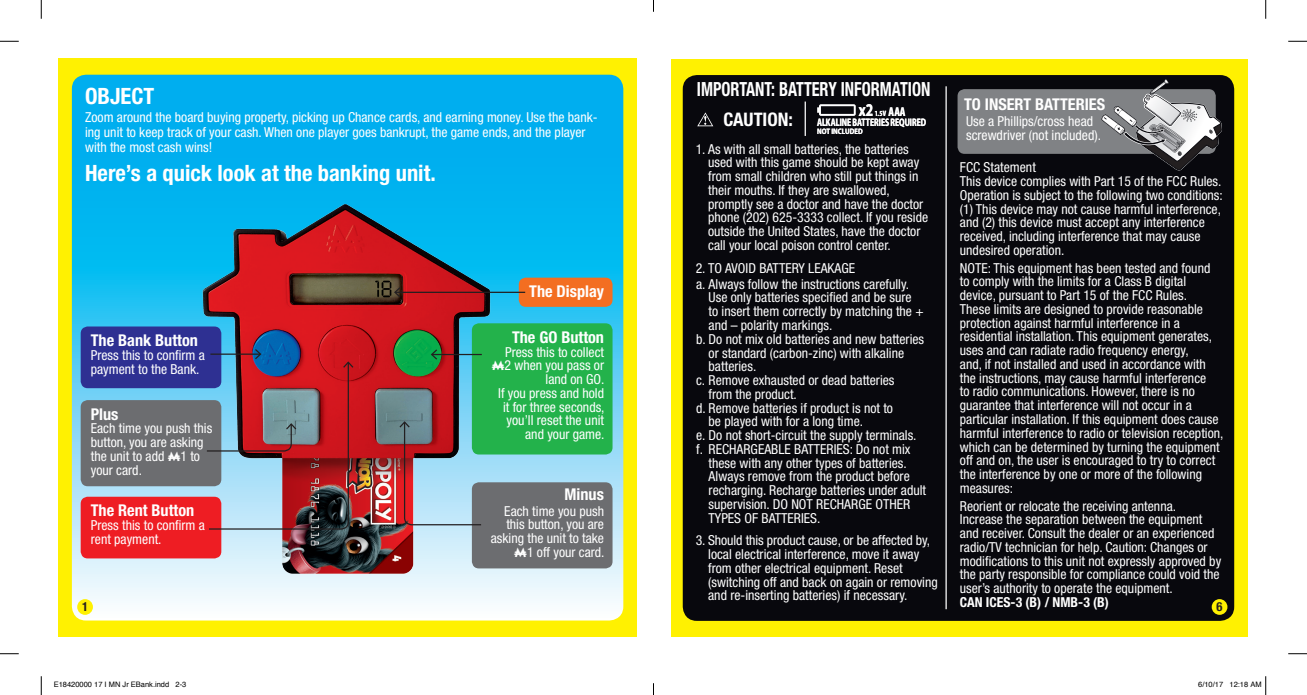
<style>
.page{position:relative;width:1307px;height:695px;background:#fff}
.page>*{position:absolute;margin:0;border:0;box-sizing:border-box;transform-origin:0 0}
.t1{font:700 condensed 22.5px "Helvetica Neue";color:#fff}
.t2{font:700 condensed 19.5px "Helvetica Neue";color:#fff;scale:.83 1}
.t3{font:700 condensed 18.62px "Helvetica Neue";color:#fff}
.t4{font:700 18px "Myriad Pro";color:#fff;scale:.75 1}
.t5{font:700 condensed 16.25px "Helvetica Neue";color:#fff}
.t6{font:condensed 13.75px/13.8px "Helvetica Neue";color:#fff}
.t7{font:700 condensed 13.75px "Helvetica Neue";color:#fff}
.t8{font:700 condensed 12.5px "Helvetica Neue";color:#231f20}
.t9{font:700 11px "Myriad Pro";color:#fff;scale:.7 1}
.t10{font:700 8px "Myriad Pro";color:#fff;scale:.84 1}
.t11{font:700 condensed 7.75px "Myriad Pro";color:#fff;scale:.95 1}
.t12{font:7.5px "Helvetica";color:#000}
.s1{font-size:12.75px}
</style>
<div class="page">
<div style="left:58px;top:58px;width:578px;height:578px;background:#fff101"></div>
<div style="left:671px;top:59px;width:577px;height:577px;background:#fff101"></div>
<svg style="left:72px;top:75px;width:551px;height:545px"></svg>
<div style="left:81px;top:326px;width:140px;height:62px;background:#2e3092;border-radius:7px"></div>
<div style="left:472px;top:323px;width:140px;height:131px;background:#23b24b;border-radius:7px"></div>
<div style="left:519px;top:277px;width:93px;height:30px;background:#f36e21;border-radius:7px"></div>
<div style="left:81px;top:496px;width:140px;height:62px;background:#ee1d23;border-radius:7px"></div>
<div style="left:81px;top:400px;width:140px;height:86px;background:#6c6d70;border-radius:7px"></div>
<div style="left:472px;top:482px;width:140px;height:86px;background:#6c6d70;border-radius:7px"></div>
<div style="left:682px;top:75px;width:552px;height:545px;background:#08080d;border-radius:14px"></div>
<hr style="left:945px;top:86px;width:1px;height:523px;background:#fff">
<hr style="left:804px;top:101px;width:2px;height:35px;background:#fff">
<div style="left:957px;top:89px;width:258px;height:65px;background:#808285;border-radius:7px"></div>
<div style="left:77px;top:599px;width:16px;height:15px;background:#fff101;border-radius:50%"></div>
<div style="left:1211px;top:599px;width:16px;height:15px;background:#fff101;border-radius:50%"></div>
<img style="left:169px;top:188px;width:359px;height:413px">
<hr style="left:432px;top:354px;width:50px;height:1px;background:#231f20">
<svg style="left:430px;top:348px;width:8px;height:13px"></svg>
<hr style="left:395px;top:291px;width:130px;height:2px;background:#231f20">
<svg style="left:393px;top:286px;width:9px;height:13px"></svg>
<svg style="left:206px;top:347px;width:149px;height:183px"></svg>
<svg style="left:398px;top:420px;width:84px;height:106px"></svg>
<svg style="left:817px;top:104px;width:38px;height:12px"></svg>
<svg style="left:697px;top:112px;width:16px;height:14px"></svg>
<svg style="left:1101px;top:79px;width:121px;height:92px"></svg>
<svg style="left:0;top:40px;width:19px;height:2px"></svg>
<svg style="left:1288px;top:40px;width:18px;height:2px"></svg>
<svg style="left:0;top:653px;width:19px;height:1px"></svg>
<svg style="left:1288px;top:653px;width:18px;height:1px"></svg>
<svg style="left:40px;top:0;width:2px;height:19px"></svg>
<svg style="left:40px;top:676px;width:2px;height:18px"></svg>
<svg style="left:1265px;top:0;width:1px;height:19px"></svg>
<svg style="left:1265px;top:676px;width:1px;height:18px"></svg>
<svg style="left:492px;top:361px;width:12px;height:9px"></svg>
<svg style="left:169px;top:451px;width:11px;height:10px"></svg>
<svg style="left:514px;top:547px;width:13px;height:10px"></svg>
<h2 class="t2" style="left:697px;top:77px;width:283px">IMPORTANT: BATTERY INFORMATION</h2>
<h1 class="t1" style="left:85px;top:82px;width:71px">OBJECT</h1>
<p class="t6" style="left:85px;top:109px;width:514px;line-height:15px">Zoom around the board buying property, picking up Chance cards, and earning money. Use the bank&shy;ing unit to keep track of your cash. When one player goes bankrupt, the game ends, and the player with the most cash wins!</p>
<h1 class="t1" style="left:85px;top:159px;width:352px">Here’s a quick look at the banking unit.</h1>
<p class="t5" style="left:964px;top:94px;width:143px">TO INSERT BATTERIES</p>
<h3 class="t4" style="left:858px;top:98px;width:21px">x2</h3>
<p class="t11" style="left:874px;top:108px;width:34px">1.5V <span class="s1">AAA</span></p>
<p class="t9" style="left:817px;top:115px;width:157px">ALKALINE BATTERIES REQUIRED</p>
<p class="t10" style="left:817px;top:126px;width:56px">NOT INCLUDED</p>
<h3 class="t3" style="left:723px;top:108px;width:71px">CAUTION:</h3>
<p class="t6" style="left:708px;top:142px;width:221px;text-indent:-12px">1. As with all small batteries, the batteries used with this game should be kept away from small children who still put things in their mouths. If they are swallowed, promptly see a doctor and have the doctor phone (202) 625-3333 collect. If you reside outside the United States, have the doctor call your local poison control center.</p>
<p class="t6" style="left:966px;top:114px;width:136px">Use a Phillips/cross head screwdriver (not included).</p>
<p class="t6" style="left:960px;top:160px;width:264px">FCC Statement<br>This device complies with Part 15 of the FCC Rules.<br>Operation is subject to the following two conditions: (1) This device may not cause harmful interference, and (2) this device must accept any interference received, including interference that may cause undesired operation.</p>
<p class="t6" style="left:960px;top:261px;width:265px">NOTE: This equipment has been tested and found to comply with the limits for a Class B digital device, pursuant to Part 15 of the FCC Rules.<br>These limits are designed to provide reasonable protection against harmful interference in a residential installation. This equipment generates, uses and can radiate radio frequency energy,<br>and, if not installed and used in accordance with the instructions, may cause harmful interference<br>to radio communications. However, there is no guarantee that interference will not occur in a particular installation. If this equipment does cause harmful interference to radio or television reception, which can be determined by turning the equipment off and on, the user is encouraged to try to correct the interference by one or more of the following measures:</p>
<p class="t6" style="left:960px;top:498px;width:263px">Reorient or relocate the receiving antenna.<br>Increase the separation between the equipment and receiver. Consult the dealer or an experienced radio/TV technician for help. Caution: Changes or modifications to this unit not expressly approved by the party responsible for compliance could void the user’s authority to operate the equipment.</p>
<p class="t7" style="left:960px;top:593px;width:151px">CAN ICES-3 (B) / NMB-3 (B)</p>
<p class="t6" style="left:695px;top:260px;width:215px;line-height:16px">2. TO AVOID BATTERY LEAKAGE<br>a. Always follow the instructions carefully.</p>
<p class="t6" style="left:708px;top:290px;width:204px">Use only batteries specified and be sure</p>
<p class="t6" style="left:708px;top:304px;width:216px">to insert them correctly by matching the +</p>
<p class="t6" style="left:708px;top:318px;width:125px">and – polarity markings.</p>
<p class="t6" style="left:696px;top:332px;width:230px">b. Do not mix old batteries and new batteries</p>
<p class="t6" style="left:708px;top:345px;width:197px">or standard (carbon-zinc) with alkaline</p>
<p class="t6" style="left:708px;top:359px;width:49px">batteries.</p>
<p class="t6" style="left:696px;top:373px;width:200px">c. Remove exhausted or dead batteries</p>
<p class="t6" style="left:708px;top:387px;width:90px">from the product.</p>
<p class="t6" style="left:696px;top:400px;width:198px">d. Remove batteries if product is not to</p>
<p class="t6" style="left:708px;top:414px;width:156px">be played with for a long time.</p>
<p class="t6" style="left:696px;top:428px;width:222px">e. Do not short-circuit the supply terminals.</p>
<p class="t6" style="left:696px;top:442px;width:216px">f. RECHARGEABLE BATTERIES: Do not mix</p>
<p class="t6" style="left:708px;top:455px;width:200px">these with any other types of batteries.</p>
<p class="t6" style="left:708px;top:469px;width:203px">Always remove from the product before</p>
<p class="t6" style="left:708px;top:483px;width:219px">recharging. Recharge batteries under adult</p>
<p class="t6" style="left:708px;top:497px;width:203px">supervision. DO NOT RECHARGE OTHER</p>
<p class="t6" style="left:708px;top:510px;width:113px">TYPES OF BATTERIES.</p>
<p class="t5" style="left:529px;top:281px;width:76px">The Display</p>
<p class="t5" style="left:91px;top:330px;width:109px">The Bank Button</p>
<p class="t5" style="left:512px;top:327px;width:94px">The GO Button</p>
<p class="t6" style="left:91px;top:348px;width:115px">Press this to confirm a payment to the Bank.</p>
<p class="t6" style="left:498px;top:345px;width:108px;text-align:right">Press this to collect<br>2 when you pass or land on GO.<br>If you press and hold it for three seconds, you’ll reset the unit and your game.</p>
<p class="t5" style="left:91px;top:404px;width:29px">Plus</p>
<p class="t6" style="left:91px;top:421px;width:123px">Each time you push this button, you are asking the unit to add 1 to your card.</p>
<p class="t5" style="left:564px;top:484px;width:41px">Minus</p>
<p class="t5" style="left:91px;top:500px;width:105px">The Rent Button</p>
<p class="t6" style="left:491px;top:503px;width:115px;text-align:right">Each time you push this button, you are asking the unit to take<br>1 off your card.</p>
<p class="t6" style="left:91px;top:518px;width:115px">Press this to confirm a rent payment.</p>
<p class="t6" style="left:708px;top:533px;width:231px;text-indent:-12px">3. Should this product cause, or be affected by, local electrical interference, move it away from other electrical equipment. Reset (switching off and back on again or removing and re-inserting batteries) if necessary.</p>
<p class="t8" style="left:82px;top:599px;width:8px">1</p>
<p class="t8" style="left:1216px;top:599px;width:7px">6</p>
<p class="t12" style="left:54px;top:679px;width:134px">E18420000 17 I MN Jr EBank.indd 2-3</p>
<p class="t12" style="left:1198px;top:679px;width:65px">6/10/17 12:18 AM</p>
</div>
